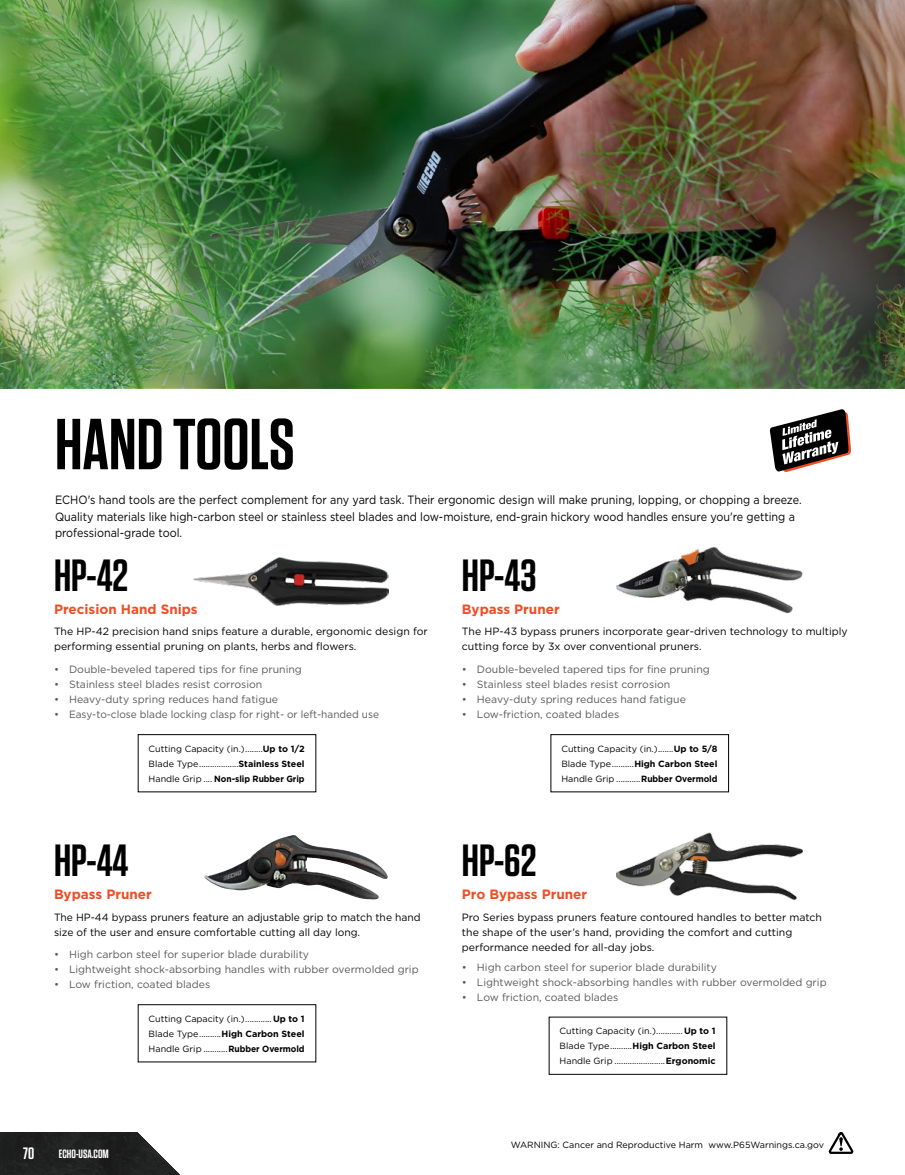
<style>
.page{position:relative;width:905px;height:1175px;background:#fff}
.page>*{position:absolute;margin:0;border:0;box-sizing:border-box;transform-origin:0 0}
.t1{font:600 72px "Tungsten";color:#000}
.t2{font:600 45px "Tungsten";color:#000}
.t3{font:600 16.5px "Tungsten";color:#fff}
.t4{font:700 13.5px "Gotham";color:#f04c24}
.t5{font:12px/16.5px "Gotham";color:#000;scale:.9 1}
.t6{font:600 12px "Tungsten";color:#fff}
.t7{font:10.5px "Gotham";color:#58595b}
.t8{font:10.5px/15px "Gotham";color:#000}
.t9{font:9px/15px "Gotham";color:#000;text-align:justify}
.s1{font-weight:700}
</style>
<div class="page">
<img style="left:0;top:1132px;width:180px;height:42px">
<svg style="left:828px;top:1132px;width:26px;height:22px"></svg>
<svg style="left:770px;top:409px;width:80px;height:63px"></svg>
<img style="left:194px;top:558px;width:194px;height:47px">
<img style="left:212px;top:835px;width:80px;height:40px">
<div style="left:138px;top:1004px;width:178px;height:58px;border:1px solid #000"></div>
<div style="left:138px;top:734px;width:178px;height:58px;border:1px solid #000"></div>
<img style="left:616px;top:832px;width:187px;height:68px">
<div style="left:550px;top:734px;width:178px;height:58px;border:1px solid #000"></div>
<img style="left:616px;top:547px;width:186px;height:67px">
<img style="left:0;top:0;width:904px;height:388px">
<h1 class="t1" style="left:55px;top:406px;width:241px">HAND TOOLS</h1>
<p class="t5" style="left:55px;top:491px;width:831px">ECHO's hand tools are the perfect complement for any yard task. Their ergonomic design will make pruning, lopping, or chopping a breeze.<br>Quality materials like high-carbon steel or stainless steel blades and low-moisture, end-grain hickory wood handles ensure you're getting a professional-grade tool.</p>
<h2 class="t2" style="left:54px;top:551px;width:76px">HP-42</h2>
<p class="t4" style="left:54px;top:600px;width:145px">Precision Hand Snips</p>
<h2 class="t2" style="left:462px;top:551px;width:76px">HP-43</h2>
<p class="t4" style="left:462px;top:600px;width:99px">Bypass Pruner</p>
<p class="t8" style="left:54px;top:624px;width:375px">The HP-42 precision hand snips feature a durable, ergonomic design for performing essential pruning on plants, herbs and flowers.</p>
<p class="t8" style="left:462px;top:624px;width:387px">The HP-43 bypass pruners incorporate gear-driven technology to multiply cutting force by 3x over conventional pruners.</p>
<p class="t7" style="left:54px;top:663px;width:249px">• Double-beveled tapered tips for fine pruning</p>
<p class="t7" style="left:54px;top:678px;width:210px">• Stainless steel blades resist corrosion</p>
<p class="t7" style="left:54px;top:693px;width:225px">• Heavy-duty spring reduces hand fatigue</p>
<p class="t7" style="left:54px;top:708px;width:326px">• Easy-to-close blade locking clasp for right- or left-handed use</p>
<p class="t7" style="left:462px;top:663px;width:249px">• Double-beveled tapered tips for fine pruning</p>
<p class="t7" style="left:462px;top:678px;width:210px">• Stainless steel blades resist corrosion</p>
<p class="t7" style="left:462px;top:693px;width:225px">• Heavy-duty spring reduces hand fatigue</p>
<p class="t7" style="left:462px;top:708px;width:159px">• Low-friction, coated blades</p>
<p class="t9" style="left:149px;top:741px;width:158px">Cutting Capacity (in.)........<span class="s1">Up to 1/2<br></span>Blade Type..................<span class="s1">Stainless Steel </span>Handle Grip .... <span class="s1">Non-slip Rubber Grip</span></p>
<p class="t9" style="left:561px;top:741px;width:158px">Cutting Capacity (in.).......<span class="s1">Up to 5/8<br></span>Blade Type..........<span class="s1">High Carbon Steel </span>Handle Grip ...........<span class="s1">Rubber Overmold</span></p>
<h2 class="t2" style="left:54px;top:836px;width:76px">HP-44</h2>
<p class="t4" style="left:54px;top:885px;width:99px">Bypass Pruner</p>
<h2 class="t2" style="left:462px;top:836px;width:76px">HP-62</h2>
<p class="t4" style="left:462px;top:885px;width:127px">Pro Bypass Pruner</p>
<p class="t8" style="left:54px;top:909px;width:368px">The HP-44 bypass pruners feature an adjustable grip to match the hand size of the user and ensure comfortable cutting all day long.</p>
<p class="t7" style="left:54px;top:948px;width:256px">• High carbon steel for superior blade durability</p>
<p class="t7" style="left:54px;top:963px;width:366px">• Lightweight shock-absorbing handles with rubber overmolded grip</p>
<p class="t7" style="left:54px;top:978px;width:158px">• Low friction, coated blades</p>
<p class="t8" style="left:462px;top:909px;width:361px">Pro Series bypass pruners feature contoured handles to better match the shape of the user’s hand, providing the comfort and cutting performance needed for all-day jobs.</p>
<p class="t7" style="left:462px;top:960px;width:256px">• High carbon steel for superior blade durability</p>
<p class="t7" style="left:462px;top:975px;width:366px">• Lightweight shock-absorbing handles with rubber overmolded grip</p>
<p class="t7" style="left:462px;top:990px;width:158px">• Low friction, coated blades</p>
<p class="t9" style="left:149px;top:1011px;width:158px">Cutting Capacity (in.)............ <span class="s1">Up to 1<br></span>Blade Type..........<span class="s1">High Carbon Steel </span>Handle Grip ...........<span class="s1">Rubber Overmold</span></p>
<p class="t9" style="left:559px;top:1023px;width:157px">Cutting Capacity (in.)............ <span class="s1">Up to 1<br></span>Blade Type..........<span class="s1">High Carbon Steel </span>Handle Grip .......................<span class="s1">Ergonomic</span></p>
<h3 class="t3" style="left:23px;top:1144px;width:12px">70</h3>
<p class="t6" style="left:59px;top:1147px;width:51px">ECHO-USA.COM</p>
<p class="t9" style="left:511px;top:1137px;width:314px">WARNING: Cancer and Reproductive Harm www.P65Warnings.ca.gov</p>
</div>
